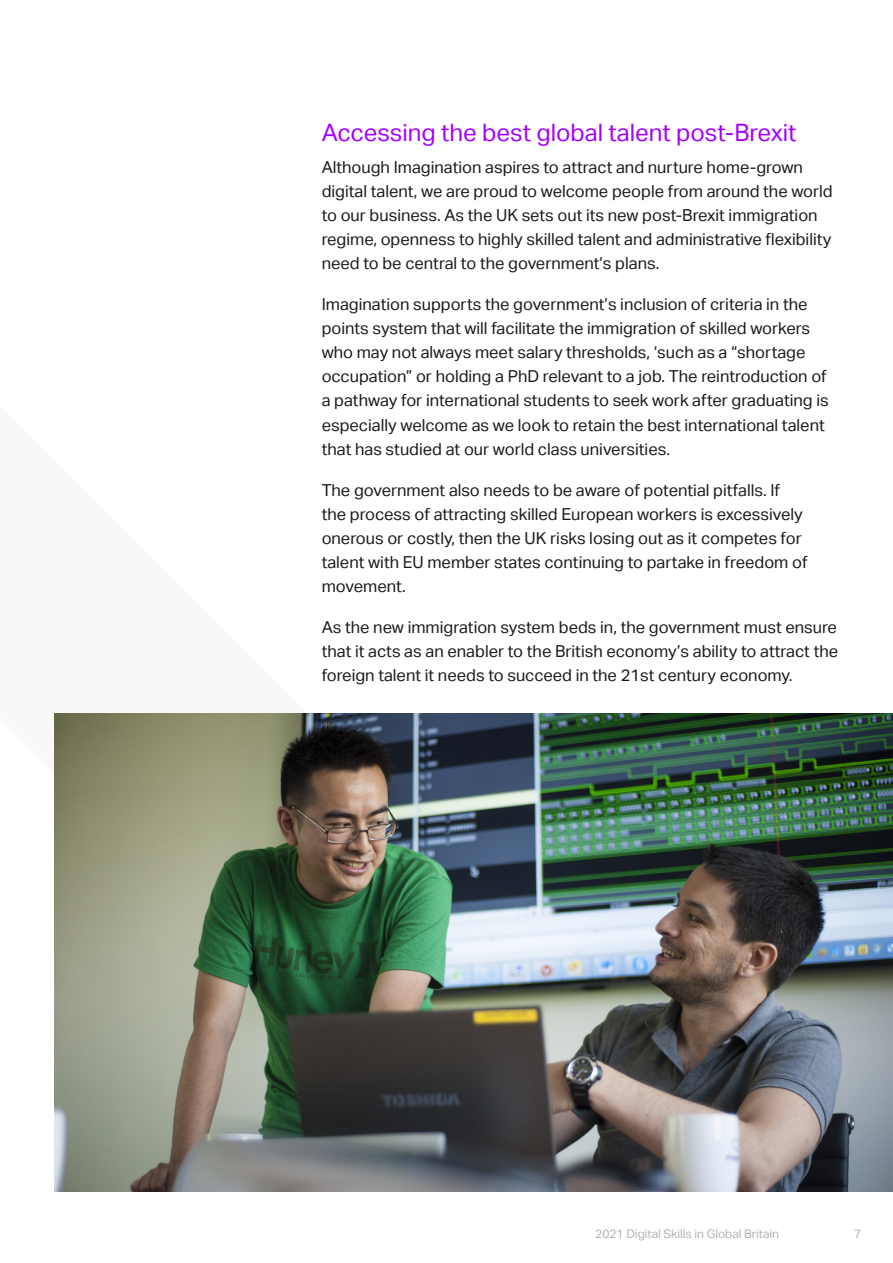
<style>
.page{position:relative;width:893px;height:1263px;background:#fff}
.page>*{position:absolute;margin:0;border:0;box-sizing:border-box;transform-origin:0 0}
.t1{font:24px "Aktiv Grotesk";color:#a500ff}
.t2{font:16.5px/24px "Aktiv Grotesk";color:#1a1a1a}
.t3{font:12px "Aktiv Grotesk";color:#b3b2b2}
</style>
<div class="page">
<img style="left:54px;top:713px;width:839px;height:479px">
<h1 class="t1" style="left:322px;top:119px;width:476px">Accessing the best global talent post-Brexit</h1>
<p class="t2" style="left:322px;top:156px;width:513px">Although Imagination aspires to attract and nurture home-grown digital talent, we are proud to welcome people from around the world to our business. As the UK sets out its new post-Brexit immigration regime, openness to highly skilled talent and administrative flexibility need to be central to the government’s plans.</p>
<p class="t2" style="left:322px;top:293px;width:508px">Imagination supports the government’s inclusion of criteria in the points system that will facilitate the immigration of skilled workers who may not always meet salary thresholds, ‘such as a “shortage occupation” or holding a PhD relevant to a job. The reintroduction of a pathway for international students to seek work after graduating is especially welcome as we look to retain the best international talent that has studied at our world class universities.</p>
<p class="t2" style="left:322px;top:478px;width:487px">The government also needs to be aware of potential pitfalls. If the process of attracting skilled European workers is excessively onerous or costly, then the UK risks losing out as it competes for talent with EU member states continuing to partake in freedom of movement.</p>
<p class="t2" style="left:322px;top:615px;width:518px;text-align:justify">As the new immigration system beds in, the government must ensure that it acts as an enabler to the British economy’s ability to attract the foreign talent it needs to succeed in the 21st century economy.</p>
<p class="t3" style="left:595px;top:1226px;width:185px">2021 Digital Skills in Global Britain</p>
<p class="t3" style="left:854px;top:1226px;width:9px">7</p>
</div>
